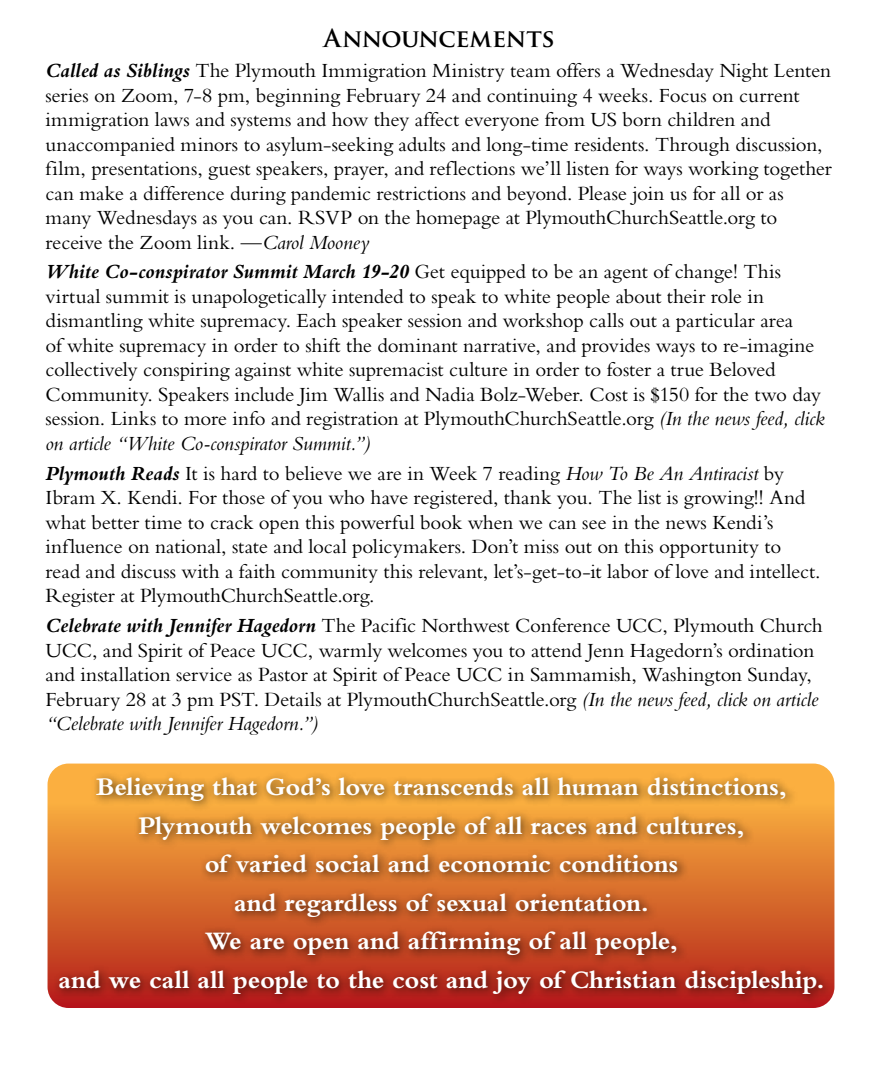
<style>
.page{position:relative;width:882px;height:1071px;background:#fff}
.page>*{position:absolute;margin:0;border:0;box-sizing:border-box;transform-origin:0 0}
.t1{font:700 26.25px/38.7px "Bembo";letter-spacing:-.01em;color:#fff;text-align:center}
.t2{font:700 24.5px "Trajan Pro";letter-spacing:-.02em;color:#000}
.t3{font:21px/24.5px "Bembo";letter-spacing:-.01em;color:#000}
.s1{font-weight:700;font-style:italic}
.s2{font-style:italic}
</style>
<div class="page">
<svg style="left:48px;top:764px;width:782px;height:244px;background:#e98b3b"></svg>
<div style="left:53px;top:771px;width:781px;height:235px;background:#000;opacity:.75"></div>
<p class="t2" style="left:324px;top:23px;width:232px">Announcements</p>
<p class="t3" style="left:46px;top:58px;width:788px"><span class="s1">Called as Siblings</span> The Plymouth Immigration Ministry team offers a Wednesday Night Lenten series on Zoom, 7-8 pm, beginning February 24 and continuing 4 weeks. Focus on current immigration laws and systems and how they affect everyone from US born children and unaccompanied minors to asylum-seeking adults and long-time residents. Through discussion, film, presentations, guest speakers, prayer, and reflections we’ll listen for ways working together can make a difference during pandemic restrictions and beyond. Please join us for all or as many Wednesdays as you can. RSVP on the homepage at PlymouthChurchSeattle.org to receive the Zoom link. —<span class="s2">Carol Mooney</span></p>
<p class="t3" style="left:45px;top:259px;width:781px"><span class="s1">White Co-conspirator Summit March 19-20</span> Get equipped to be an agent of change! This virtual summit is unapologetically intended to speak to white people about their role in dismantling white supremacy. Each speaker session and workshop calls out a particular area<br>of white supremacy in order to shift the dominant narrative, and provides ways to re-imagine collectively conspiring against white supremacist culture in order to foster a true Beloved Community. Speakers include Jim Wallis and Nadia Bolz-Weber. Cost is $150 for the two day session. Links to more info and registration at PlymouthChurchSeattle.org <span class="s2">(In the news feed, click on article “White Co-conspirator Summit.”)</span></p>
<p class="t3" style="left:45px;top:461px;width:777px"><span class="s1">Plymouth Reads</span> It is hard to believe we are in Week 7 reading <span class="s2">How To Be An Antiracist</span> by Ibram X. Kendi. For those of you who have registered, thank you. The list is growing!! And what better time to crack open this powerful book when we can see in the news Kendi’s influence on national, state and local policymakers. Don’t miss out on this opportunity to read and discuss with a faith community this relevant, let’s-get-to-it labor of love and intellect.<br>Register at PlymouthChurchSeattle.org.</p>
<p class="t3" style="left:45px;top:613px;width:779px"><span class="s1">Celebrate with Jennifer Hagedorn</span> The Pacific Northwest Conference UCC, Plymouth Church UCC, and Spirit of Peace UCC, warmly welcomes you to attend Jenn Hagedorn’s ordination and installation service as Pastor at Spirit of Peace UCC in Sammamish, Washington Sunday, February 28 at 3 pm PST. Details at PlymouthChurchSeattle.org <span class="s2">(In the news feed, click on article “Celebrate with Jennifer Hagedorn.”)</span></p>
<p class="t1" style="left:59px;top:767px;width:768px">Believing that God’s love transcends all human distinctions, Plymouth welcomes people of all races and cultures,<br>of varied social and economic conditions<br>and regardless of sexual orientation.<br>We are open and affirming of all people,<br>and we call all people to the cost and joy of Christian discipleship.</p>
</div>
